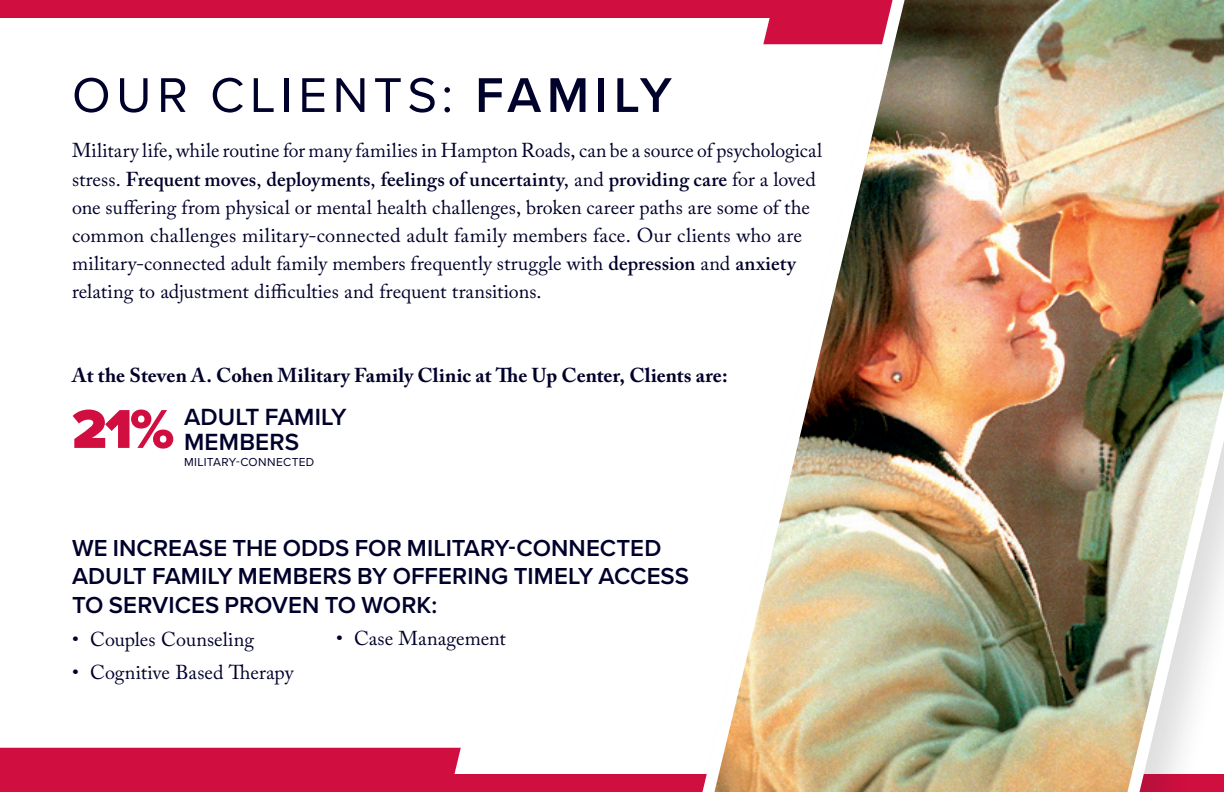
<style>
.page{position:relative;width:1224px;height:792px;background:#fff}
.page>*{position:absolute;margin:0;border:0;box-sizing:border-box;transform-origin:0 0}
.t1{font:900 56.8px "Proxima Nova";color:#d10e40}
.t2{font:50.6px "Proxima Nova";letter-spacing:.105em;color:#00012b}
.t3{font:600 24.2px/24.2px "Proxima Nova";letter-spacing:.005em;color:#00012b}
.t4{font:600 24px/28.8px "Proxima Nova";letter-spacing:.005em;color:#00012b}
.t5{font:20px/28.2px "Adobe Caslon Pro";letter-spacing:.005em;color:#00012b}
.t6{font:700 20px "Adobe Caslon Pro";letter-spacing:.005em;color:#00012b}
.t7{font:12px "Proxima Nova";letter-spacing:.03em;color:#00012b}
.s1{font-weight:600}
</style>
<div class="page">
<div style="left:0;top:0;width:1224px;height:18px;background:#d10e40"></div>
<div style="left:0;top:774px;width:1224px;height:18px;background:#d10e40"></div>
<div style="left:0;top:748px;width:461px;height:26px;background:#d10e40"></div>
<img style="left:702px;top:0;width:522px;height:792px">
<h2 class="t2" style="left:72px;top:57px;width:601px">OUR CLIENTS: <span class="s1">FAMILY</span></h2>
<p class="t5" style="left:72px;top:136px;width:752px">Military life, while routine for many families in Hampton Roads, can be a source of psychological stress. <span class="s1">Frequent moves</span>, <span class="s1">deployments</span>, <span class="s1">feelings of uncertainty</span>, and <span class="s1">providing care</span> for a loved one suffering from physical or mental health challenges, broken career paths are some of the common challenges military-connected adult family members face. Our clients who are military-connected adult family members frequently struggle with <span class="s1">depression</span> and <span class="s1">anxiety </span>relating to adjustment difficulties and frequent transitions.</p>
<p class="t6" style="left:72px;top:363px;width:657px">At the Steven A. Cohen Military Family Clinic at The Up Center, Clients are:</p>
<h1 class="t1" style="left:72px;top:387px;width:104px">21%</h1>
<p class="t3" style="left:184px;top:405px;width:164px">ADULT FAMILY<br>MEMBERS</p>
<p class="t7" style="left:184px;top:453px;width:132px">MILITARY-CONNECTED</p>
<p class="t4" style="left:72px;top:533px;width:619px">WE INCREASE THE ODDS FOR MILITARY-CONNECTED<br>ADULT FAMILY MEMBERS BY OFFERING TIMELY ACCESS<br>TO SERVICES PROVEN TO WORK:</p>
<p class="t5" style="left:72px;top:625px;width:184px">• Couples Counseling</p>
<p class="t5" style="left:72px;top:658px;width:223px">• Cognitive Based Therapy</p>
<p class="t5" style="left:336px;top:624px;width:171px">• Case Management</p>
</div>
